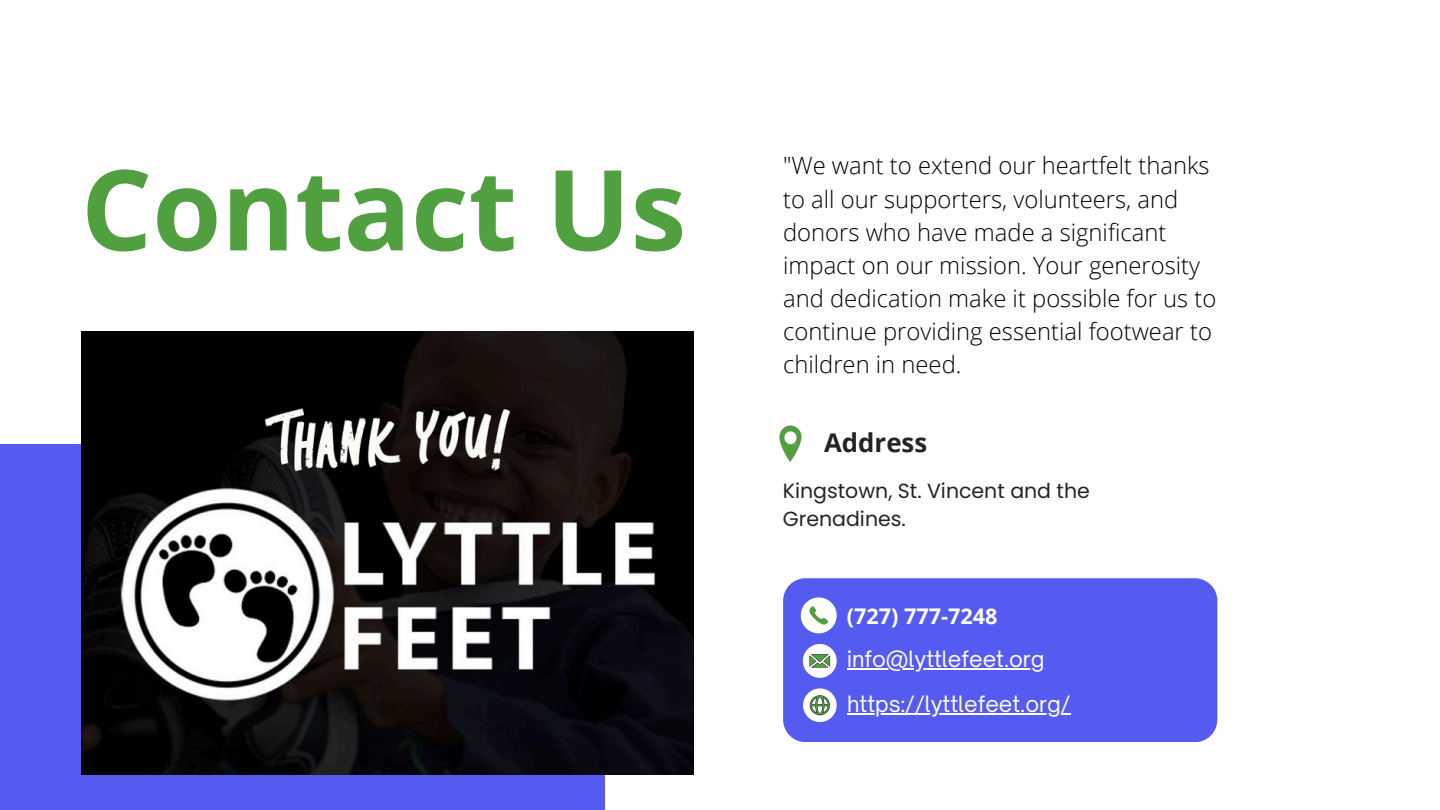
<style>
.page{position:relative;width:1440px;height:810px;background:#fff}
.page>*{position:absolute;margin:0;border:0;box-sizing:border-box;transform-origin:0 0}
.t1{font:700 111.8px "Open Sans";color:#50a040}
.t2{font:700 25.8px "Open Sans";color:#242424}
.t3{font:300 23.8px/33.1px "Open Sans";color:#000}
.t4{font:21.6px "Open Sauce One";color:#fff}
.t5{font:700 21.6px "Open Sans";color:#fff}
.t6{font:20.5px/28.5px "Poppins";color:#242424}
</style>
<div class="page">
<div style="left:0;top:444px;width:604px;height:366px;background:#555bf1"></div>
<img style="left:81px;top:332px;width:613px;height:442px">
<div style="left:783px;top:578px;width:434px;height:164px;background:#555bf1;border-radius:22px"></div>
<img style="left:779px;top:426px;width:23px;height:36px">
<svg style="left:803px;top:644px;width:34px;height:34px"></svg>
<svg style="left:803px;top:688px;width:34px;height:34px"></svg>
<svg style="left:801px;top:597px;width:36px;height:36px"></svg>
<hr style="left:847px;top:713px;width:223px;height:2px;background:#fff">
<hr style="left:847px;top:668px;width:197px;height:2px;background:#fff">
<h3 class="t1" style="left:81px;top:131px;width:607px">Contact Us</h3>
<p class="t3" style="left:783px;top:149px;width:435px">"We want to extend our heartfelt thanks to all our supporters, volunteers, and donors who have made a significant impact on our mission. Your generosity and dedication make it possible for us to continue providing essential footwear to children in need.</p>
<h2 class="t2" style="left:824px;top:424px;width:105px">Address</h2>
<p class="t6" style="left:783px;top:476px;width:309px">Kingstown, St. Vincent and the<br>Grenadines.</p>
<p class="t5" style="left:847px;top:601px;width:152px">(727) 777-7248</p>
<h4 class="t4" style="left:847px;top:645px;width:199px">info@lyttlefeet.org</h4>
<p class="t4" style="left:847px;top:690px;width:225px">https://lyttlefeet.org/</p>
</div>
